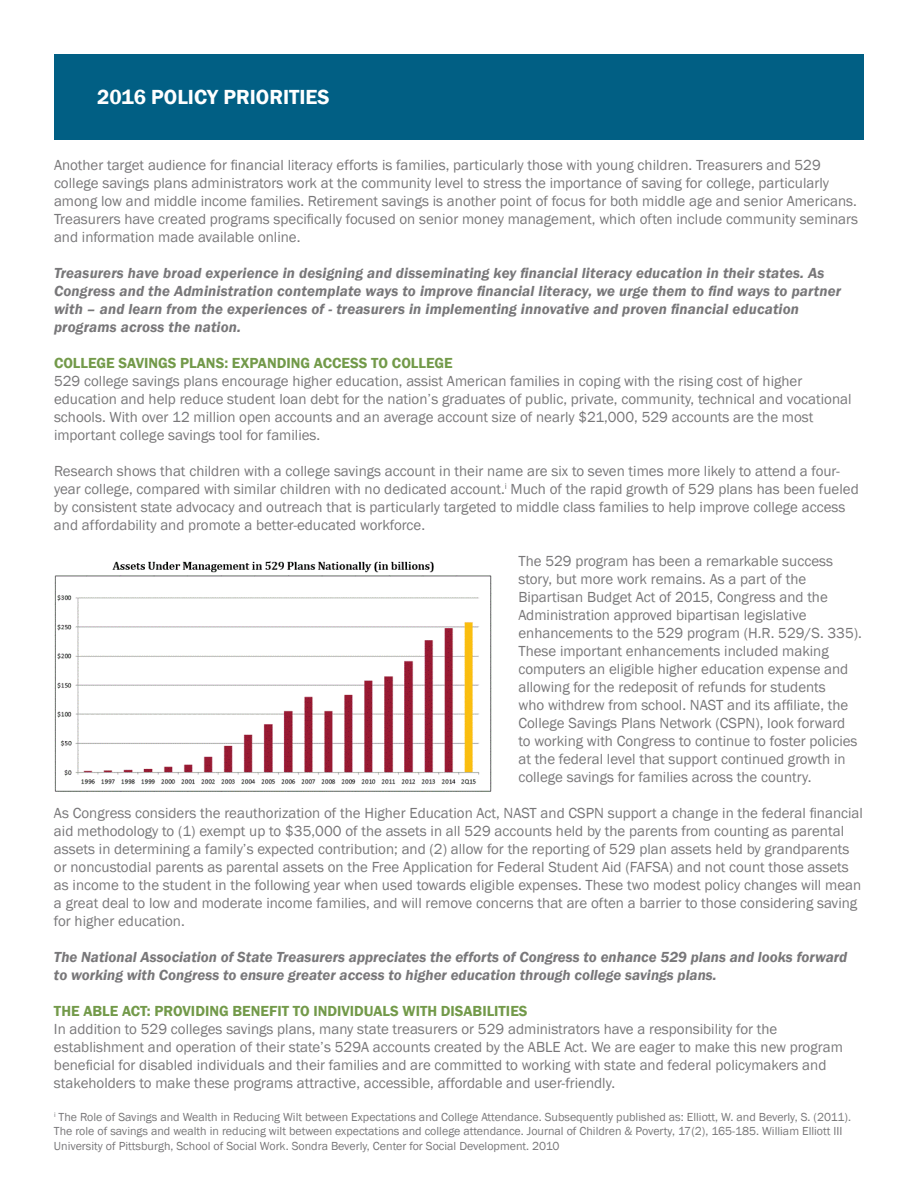
<style>
.page{position:relative;width:918px;height:1188px;background:#fff}
.page>*{position:absolute;margin:0;border:0;box-sizing:border-box;transform-origin:0 0}
.t1{font:600 21px "Franklin Gothic";color:#fff}
.t2{font:15px/18px "Franklin Gothic";color:#787779}
.t3{font:italic 600 15px/18px "Franklin Gothic";letter-spacing:.01em;color:#787779}
.t4{font:600 15px "Franklin Gothic";color:#739a4a}
.t5{font:12px/14.4px "Franklin Gothic";color:#787779}
</style>
<div class="page">
<div style="left:54px;top:54px;width:810px;height:85px;background:#015f84"></div>
<img style="left:54px;top:561px;width:438px;height:231px">
<h1 class="t1" style="left:97px;top:84px;width:234px">2016 POLICY PRIORITIES</h1>
<p class="t2" style="left:54px;top:157px;width:806px">Another target audience for financial literacy efforts is families, particularly those with young children. Treasurers and 529 college savings plans administrators work at the community level to stress the importance of saving for college, particularly among low and middle income families. Retirement savings is another point of focus for both middle age and senior Americans.<br>Treasurers have created programs specifically focused on senior money management, which often include community seminars and information made available online.</p>
<p class="t3" style="left:54px;top:264px;width:789px">Treasurers have broad experience in designing and disseminating key financial literacy education in their states. As Congress and the Administration contemplate ways to improve financial literacy, we urge them to find ways to partner with – and learn from the experiences of - treasurers in implementing innovative and proven financial education programs across the nation.</p>
<p class="t4" style="left:54px;top:354px;width:400px">COLLEGE SAVINGS PLANS: EXPANDING ACCESS TO COLLEGE</p>
<p class="t2" style="left:54px;top:373px;width:799px">529 college savings plans encourage higher education, assist American families in coping with the rising cost of higher education and help reduce student loan debt for the nation’s graduates of public, private, community, technical and vocational schools. With over 12 million open accounts and an average account size of nearly $21,000, 529 accounts are the most important college savings tool for families.</p>
<p class="t2" style="left:54px;top:463px;width:806px">Research shows that children with a college savings account in their name are six to seven times more likely to attend a four&shy;year college, compared with similar children with no dedicated account.<sup>i</sup> Much of the rapid growth of 529 plans has been fueled by consistent state advocacy and outreach that is particularly targeted to middle class families to help improve college access and affordability and promote a better-educated workforce.</p>
<p class="t2" style="left:518px;top:553px;width:345px">The 529 program has been a remarkable success story, but more work remains. As a part of the Bipartisan Budget Act of 2015, Congress and the Administration approved bipartisan legislative enhancements to the 529 program (H.R. 529/S. 335).<br>These important enhancements included making computers an eligible higher education expense and allowing for the redeposit of refunds for students<br>who withdrew from school. NAST and its affiliate, the College Savings Plans Network (CSPN), look forward<br>to working with Congress to continue to foster policies at the federal level that support continued growth in college savings for families across the country.</p>
<p class="t2" style="left:54px;top:805px;width:810px">As Congress considers the reauthorization of the Higher Education Act, NAST and CSPN support a change in the federal financial aid methodology to (1) exempt up to $35,000 of the assets in all 529 accounts held by the parents from counting as parental assets in determining a family’s expected contribution; and (2) allow for the reporting of 529 plan assets held by grandparents or noncustodial parents as parental assets on the Free Application for Federal Student Aid (FAFSA) and not count those assets as income to the student in the following year when used towards eligible expenses. These two modest policy changes will mean a great deal to low and moderate income families, and will remove concerns that are often a barrier to those considering saving for higher education.</p>
<p class="t3" style="left:54px;top:948px;width:795px">The National Association of State Treasurers appreciates the efforts of Congress to enhance 529 plans and looks forward to working with Congress to ensure greater access to higher education through college savings plans.</p>
<p class="t4" style="left:54px;top:1002px;width:475px">THE ABLE ACT: PROVIDING BENEFIT TO INDIVIDUALS WITH DISABILITIES</p>
<p class="t2" style="left:54px;top:1021px;width:790px">In addition to 529 colleges savings plans, many state treasurers or 529 administrators have a responsibility for the establishment and operation of their state’s 529A accounts created by the ABLE Act. We are eager to make this new program beneficial for disabled individuals and their families and are committed to working with state and federal policymakers and stakeholders to make these programs attractive, accessible, affordable and user-friendly.</p>
<p class="t5" style="left:54px;top:1110px;width:799px"><sup>i</sup> The Role of Savings and Wealth in Reducing Wilt between Expectations and College Attendance. Subsequently published as: Elliott, W. and Beverly, S. (2011).<br>The role of savings and wealth in reducing wilt between expectations and college attendance. Journal of Children &amp; Poverty, 17(2), 165-185. William Elliott III<br>University of Pittsburgh, School of Social Work. Sondra Beverly, Center for Social Development. 2010</p>
</div>
